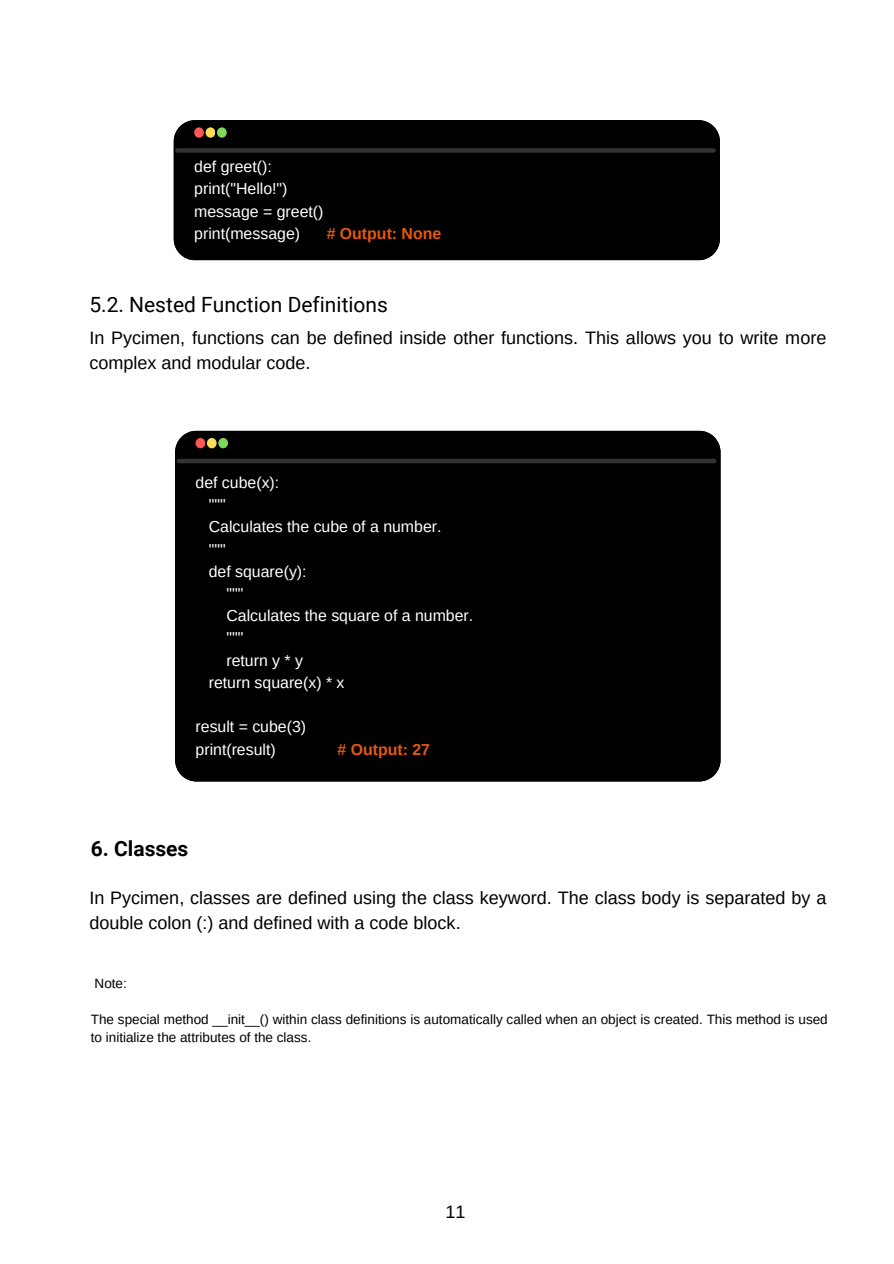
<style>
.page{position:relative;width:894px;height:1264px;background:#fff}
.page>*{position:absolute;margin:0;border:0;box-sizing:border-box;transform-origin:0 0}
.t1{font:21px "Roboto";color:#000}
.t2{font:700 21px "Roboto";color:#000}
.t3{font:18px/24.8px "Arimo";color:#000}
.t4{font:15.9px/22.2px "Arimo";color:#fff}
.t5{font:700 15.9px "Arimo";color:#e9580c}
.t6{font:13.5px/18px "Arimo";color:#000}
</style>
<div class="page">
<div style="left:174px;top:120px;width:545px;height:140px;background:#000"></div>
<div style="left:177px;top:148px;width:536px;height:5px;background:#333"></div>
<div style="left:194px;top:127px;width:10px;height:11px;background:#ff5757;border-radius:50%"></div>
<div style="left:205px;top:127px;width:10px;height:11px;background:#ffde59;border-radius:50%"></div>
<div style="left:217px;top:127px;width:10px;height:11px;background:#7ed957;border-radius:50%"></div>
<div style="left:175px;top:431px;width:544px;height:350px;background:#000"></div>
<hr style="left:179px;top:459px;width:535px;height:4px;background:#333">
<div style="left:195px;top:438px;width:10px;height:10px;background:#ff5757;border-radius:50%"></div>
<div style="left:207px;top:438px;width:9px;height:10px;background:#ffde59;border-radius:50%"></div>
<div style="left:218px;top:438px;width:10px;height:10px;background:#7ed957;border-radius:50%"></div>
<h2 class="t4" style="left:194px;top:155px;width:131px">def greet(): print("Hello!") message = greet() print(message)</h2>
<h2 class="t5" style="left:326px;top:224px;width:116px"># Output: None</h2>
<p class="t1" style="left:89px;top:292px;width:300px">5.2. Nested Function Definitions</p>
<h4 class="t3" style="left:89px;top:325px;width:738px">In Pycimen, functions can be defined inside other functions. This allows you to write more complex and modular code.</h4>
<h4 class="t4" style="left:195px;top:471px;width:85px">def cube(x):</h4>
<h4 class="t4" style="left:209px;top:493px;width:18px">"""</h4>
<h4 class="t4" style="left:209px;top:516px;width:234px">Calculates the cube of a number.</h4>
<h4 class="t4" style="left:209px;top:538px;width:18px">"""</h4>
<h4 class="t4" style="left:209px;top:560px;width:99px">def square(y):</h4>
<h4 class="t4" style="left:226px;top:582px;width:18px">"""</h4>
<h4 class="t4" style="left:226px;top:604px;width:248px">Calculates the square of a number.</h4>
<h1 class="t4" style="left:226px;top:627px;width:18px">"""</h1>
<h1 class="t4" style="left:226px;top:649px;width:78px">return y * y</h1>
<h1 class="t4" style="left:209px;top:671px;width:137px">return square(x) * x</h1>
<h1 class="t4" style="left:195px;top:715px;width:112px">result = cube(3) print(result)</h1>
<h1 class="t5" style="left:337px;top:740px;width:94px"># Output: 27</h1>
<p class="t2" style="left:91px;top:837px;width:99px">6. Classes</p>
<p class="t3" style="left:89px;top:885px;width:738px">In Pycimen, classes are defined using the class keyword. The class body is separated by a double colon (:) and defined with a code block.</p>
<p class="t6" style="left:95px;top:974px;width:34px">Note:</p>
<p class="t6" style="left:91px;top:1010px;width:738px">The special method __init__() within class definitions is automatically called when an object is created. This method is used to initialize the attributes of the class.</p>
<h4 class="t3" style="left:445px;top:1198px;width:22px">11</h4>
</div>
